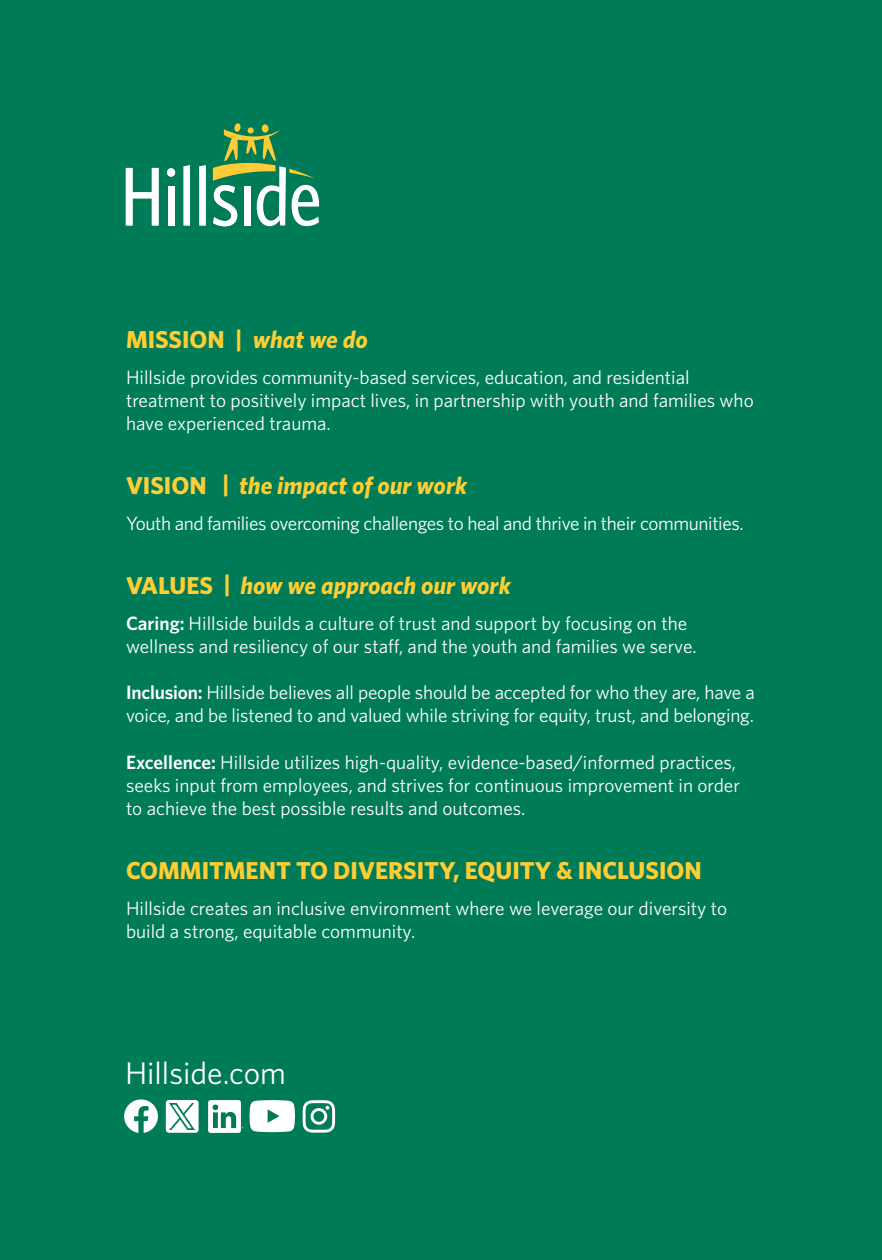
<style>
.page{position:relative;width:882px;height:1260px;background:#007b57}
.page>*{position:absolute;margin:0;border:0;box-sizing:border-box;transform-origin:0 0}
.t1{font:31.5px "Whitney";color:#fff}
.t2{font:700 24.5px "Whitney";color:#ffcd34}
.t3{font:italic 700 24.5px "Whitney";color:#ffcd34}
.t4{font:19.25px/23.1px "Whitney";color:#fff}
.t5{font:19.25px "Whitney";letter-spacing:-.02em;color:#fff}
.s1{font-style:italic}
.s2{font-style:normal}
.s3{font-weight:600}
</style>
<div class="page">
<svg style="left:126px;top:168px;width:33px;height:57px"></svg>
<div style="left:168px;top:186px;width:6px;height:39px;background:#fff"></div>
<svg style="left:184px;top:165px;width:6px;height:60px"></svg>
<svg style="left:199px;top:165px;width:7px;height:60px"></svg>
<div style="left:167px;top:168px;width:8px;height:9px;background:#fff;border-radius:50%"></div>
<svg style="left:213px;top:123px;width:106px;height:103px"></svg>
<svg style="left:208px;top:1100px;width:36px;height:33px"></svg>
<svg style="left:124px;top:1099px;width:34px;height:34px"></svg>
<svg style="left:250px;top:1100px;width:45px;height:32px"></svg>
<svg style="left:303px;top:1100px;width:32px;height:33px"></svg>
<div style="left:166px;top:1100px;width:33px;height:33px;background:#fff;border-radius:3px"></div>
<img style="left:170px;top:1104px;width:24px;height:25px">
<p class="t2" style="left:126px;top:324px;width:243px">MISSION | <span class="s1">what we do</span></p>
<p class="t4" style="left:126px;top:365px;width:629px">Hillside provides community-based services, education, and residential treatment to positively impact lives, in partnership with youth and families who have experienced trauma.</p>
<p class="t3" style="left:126px;top:469px;width:343px"><span class="s2">VISION |</span> the impact of our work</p>
<p class="t5" style="left:126px;top:510px;width:619px">Youth and families overcoming challenges to heal and thrive in their communities.</p>
<p class="t3" style="left:126px;top:569px;width:386px"><span class="s2">VALUES |</span> how we approach our work</p>
<p class="t4" style="left:126px;top:611px;width:572px"><span class="s3">Caring:</span> Hillside builds a culture of trust and support by focusing on the wellness and resiliency of our staff, and the youth and families we serve.</p>
<p class="t4" style="left:126px;top:681px;width:630px"><span class="s3">Inclusion:</span> Hillside believes all people should be accepted for who they are, have a voice, and be listened to and valued while striving for equity, trust, and belonging.</p>
<p class="t4" style="left:126px;top:750px;width:616px"><span class="s3">Excellence:</span> Hillside utilizes high-quality, evidence-based/informed practices, seeks input from employees, and strives for continuous improvement in order to achieve the best possible results and outcomes.</p>
<p class="t2" style="left:126px;top:854px;width:577px">COMMITMENT TO DIVERSITY, EQUITY &amp; INCLUSION</p>
<p class="t4" style="left:126px;top:896px;width:603px">Hillside creates an inclusive environment where we leverage our diversity to build a strong, equitable community.</p>
<h1 class="t1" style="left:125px;top:1052px;width:162px">Hillside.com</h1>
</div>
